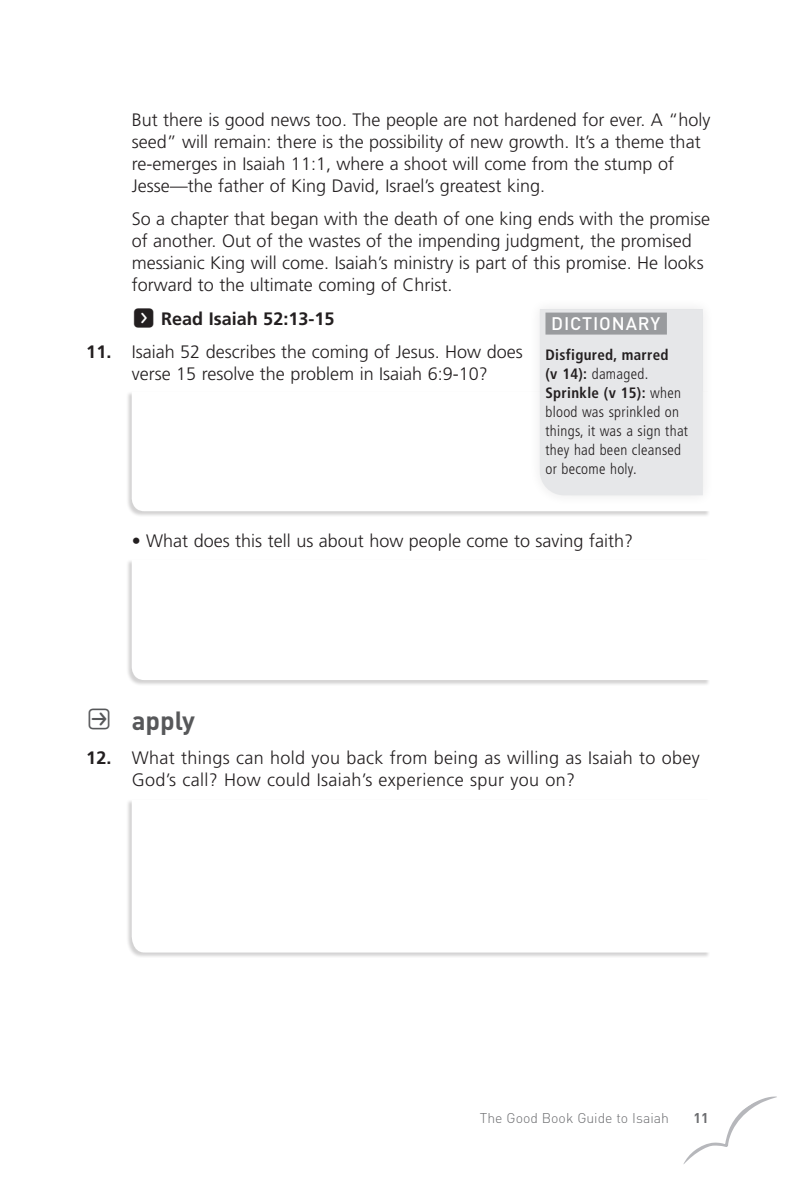
<style>
.page{position:relative;width:799px;height:1192px;background:#fff}
.page>*{position:absolute;margin:0;border:0;box-sizing:border-box;transform-origin:0 0}
.t1{font:700 26px "DIN";color:#57585a}
.t2{font:300 18px/22px "Frutiger";color:#231f20}
.t3{font:300 18px/22px "Frutiger";letter-spacing:.02em;color:#231f20}
.t4{font:700 18px "Frutiger";color:#231f20}
.t5{font:500 18px "DIN";letter-spacing:.05em;color:#fff}
.t6{font:300 condensed 15px/19px "Frutiger";letter-spacing:.02em;color:#231f20}
.t7{font:300 14px "DIN";color:#6c6d70}
.t8{font:700 14px "DIN";color:#6c6d70}
.s1{font-family:"Button Bonus Rounded Negative";font-weight:400;font-size:24px}
.s2{font-weight:700}
.s3{font-family:"Button Bonus Rounded Positive";font-weight:400}
</style>
<div class="page">
<div style="left:126px;top:391px;width:584px;height:126px;background:#231f20;opacity:.2"></div>
<svg style="left:132px;top:391px;width:578px;height:120px"></svg>
<div style="left:126px;top:560px;width:584px;height:126px;background:#231f20;opacity:.2"></div>
<svg style="left:132px;top:560px;width:578px;height:120px"></svg>
<div style="left:126px;top:799px;width:584px;height:159px;background:#231f20;opacity:.2"></div>
<svg style="left:132px;top:799px;width:578px;height:153px"></svg>
<div style="left:528px;top:298px;width:186px;height:209px;background:#fbfbfb"></div>
<div style="left:540px;top:309px;width:163px;height:186px;background:#e6e7e9"></div>
<div style="left:545px;top:312px;width:122px;height:22px;background:#999b9e"></div>
<svg style="left:683px;top:1096px;width:94px;height:68px"></svg>
<p class="t2" style="left:132px;top:109px;width:580px">But there is good news too. The people are not hardened for ever. A “holy seed” will remain: there is the possibility of new growth. It’s a theme that re-emerges in Isaiah 11:1, where a shoot will come from the stump of Jesse—the father of King David, Israel’s greatest king.</p>
<p class="t2" style="left:132px;top:208px;width:580px">So a chapter that began with the death of one king ends with the promise of another. Out of the wastes of the impending judgment, the promised messianic King will come. Isaiah’s ministry is part of this promise. He looks forward to the ultimate coming of Christ.</p>
<p class="t4" style="left:132px;top:308px;width:204px"><span class="s1">f</span> Read Isaiah 52:13-15</p>
<p class="t2" style="left:86px;top:341px;width:438px;text-align:center"><span class="s2">11.</span> Isaiah 52 describes the coming of Jesus. How does verse 15 resolve the problem in Isaiah 6:9-10?</p>
<p class="t5" style="left:551px;top:311px;width:111px">DICTIONARY</p>
<p class="t6" style="left:545px;top:345px;width:144px"><span class="s2">Disfigured, marred<br>(v 14):</span> damaged.<br><span class="s2">Sprinkle (v 15):</span> when blood was sprinkled on things, it was a sign that they had been cleansed or become holy.</p>
<p class="t2" style="left:132px;top:530px;width:503px">• What does this tell us about how people come to saving faith?</p>
<h1 class="t1" style="left:86px;top:704px;width:110px"><span class="s3">P</span> apply</h1>
<p class="t3" style="left:132px;top:747px;width:569px;text-indent:-45px"><span class="s2">12.</span> What things can hold you back from being as willing as Isaiah to obey<br>God’s call? How could Isaiah’s experience spur you on?</p>
<p class="t7" style="left:480px;top:1110px;width:190px">The Good Book Guide to Isaiah</p>
<p class="t8" style="left:693px;top:1109px;width:17px">11</p>
</div>
